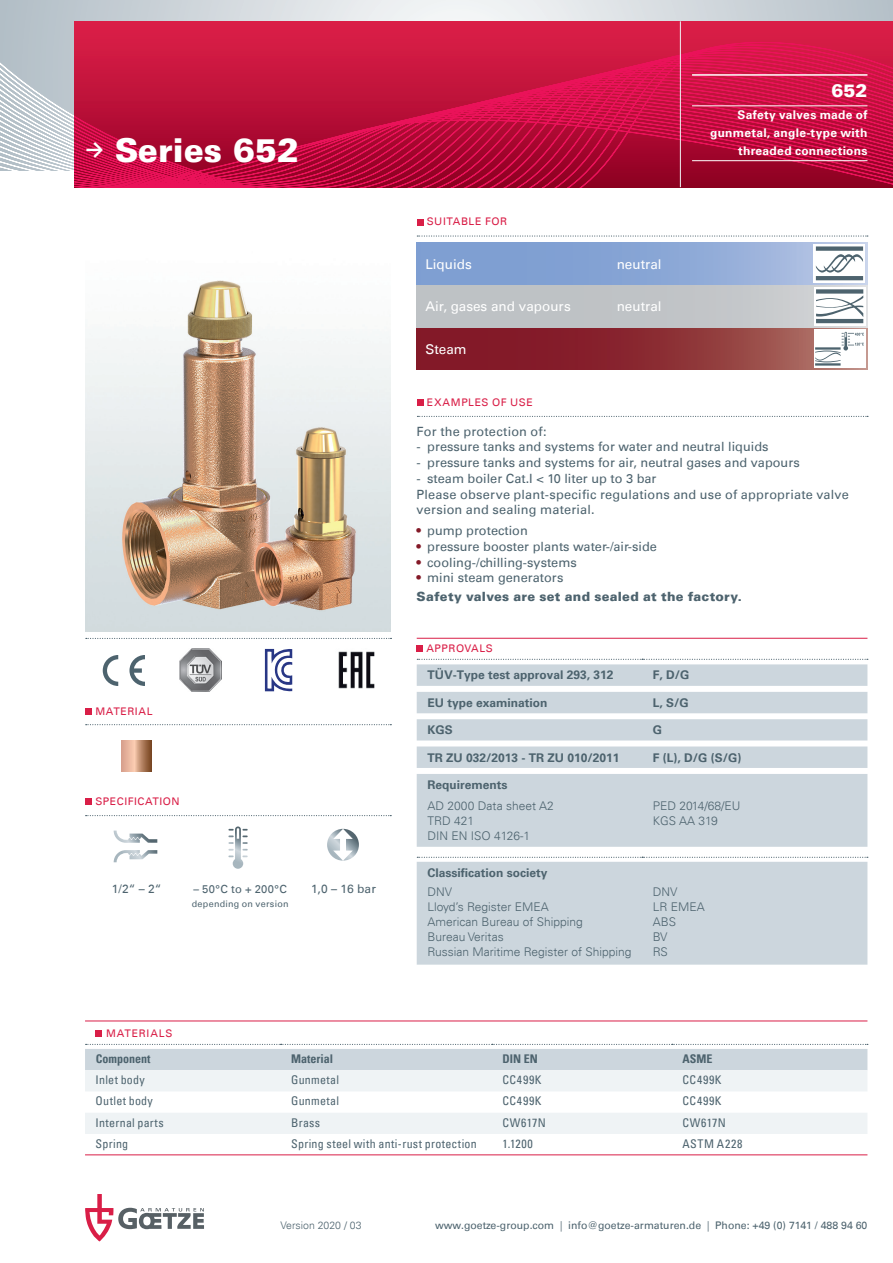
<style>
.page{position:relative;width:893px;height:1263px;background:#fff}
.page>*{position:absolute;margin:0;border:0;box-sizing:border-box;transform-origin:0 0}
.t1{font:900 33px "Univers";color:#fff}
.t2{font:900 18px "Univers";color:#fff}
.t3{font:13.5px "Univers";color:#fff}
.t4{font:12.75px/15.8px "Univers";color:#4d636e}
.t5{font:900 12.75px/18px "Univers";letter-spacing:.02em;color:#4d636e}
.t6{font:300 12px/15px "Univers";color:#4d636e}
.t7{font:condensed 12px "Univers";letter-spacing:.03em;color:#4d636e}
.t8{font:700 12px "Univers";color:#4d636e}
.t9{font:700 12px/18px "Univers";letter-spacing:.025em;color:#fff;text-align:right}
.t10{font:700 condensed 12px "Univers";color:#4d636e}
.t11{font:12px "Univers";color:#4d636e}
.t12{font:condensed 12px "Univers";letter-spacing:.055em;color:#4d636e}
.t13{font:11.25px "Univers";letter-spacing:.03em;color:#4d636e}
.t14{font:10.5px "Univers";color:#4d636e}
.t15{font:10.5px "Univers";letter-spacing:.05em;color:#d91e47}
.t16{font:300 10.5px "Univers";color:#4d636e}
.t17{font:10.5px "Univers";letter-spacing:.08em;color:#d91e47}
.t18{font:9px "Univers";letter-spacing:.03em;color:#4d636e}
.s1{color:#831927}
.s2{font-weight:400;color:#831927}
.s3{font-weight:400}
.s4{font-weight:300}
</style>
<div class="page">
<svg style="left:74px;top:0;width:819px;height:21px;background:#d7dde1"></svg>
<svg style="left:0;top:0;width:74px;height:170px;background:#c4cdd4"></svg>
<svg style="left:74px;top:21px;width:819px;height:166px;background:#c4113e"></svg>
<hr style="left:680px;top:21px;width:1px;height:166px;background:#eff3f5">
<svg style="left:417px;top:328px;width:451px;height:42px;background:#8d3037"></svg>
<div style="left:417px;top:285px;width:451px;height:43px;background:linear-gradient(to bottom,#c1c4c7,#c3c6c9)"></div>
<svg style="left:417px;top:242px;width:451px;height:43px;background:#8ba7d6"></svg>
<svg style="left:417px;top:235px;width:451px;height:2px"></svg>
<svg style="left:86px;top:724px;width:305px;height:1px"></svg>
<svg style="left:86px;top:815px;width:305px;height:1px"></svg>
<svg style="left:86px;top:638px;width:305px;height:1px"></svg>
<svg style="left:85px;top:1194px;width:119px;height:47px"></svg>
<svg style="left:228px;top:826px;width:20px;height:43px"></svg>
<svg style="left:121px;top:741px;width:30px;height:31px"></svg>
<svg style="left:129px;top:655px;width:16px;height:31px"></svg>
<svg style="left:103px;top:655px;width:15px;height:31px"></svg>
<img style="left:179px;top:649px;width:43px;height:42px">
<svg style="left:265px;top:649px;width:27px;height:42px"></svg>
<img style="left:338px;top:651px;width:37px;height:38px">
<img style="left:85px;top:280px;width:306px;height:351px">
<div style="left:814px;top:330px;width:51px;height:38px;background:#fff"></div>
<svg style="left:815px;top:332px;width:49px;height:34px"></svg>
<div style="left:814px;top:287px;width:51px;height:38px;background:linear-gradient(to right,#dadfe1,#dadfe1)"></div>
<svg style="left:816px;top:289px;width:47px;height:34px"></svg>
<svg style="left:813px;top:244px;width:52px;height:39px"></svg>
<svg style="left:816px;top:246px;width:47px;height:34px"></svg>
<svg style="left:114px;top:830px;width:43px;height:32px"></svg>
<svg style="left:327px;top:829px;width:32px;height:32px"></svg>
<hr style="left:692px;top:74px;width:175px;height:2px;background:#fff">
<hr style="left:692px;top:105px;width:175px;height:1px;background:#fff">
<hr style="left:692px;top:160px;width:175px;height:1px;background:#fff">
<hr style="left:85px;top:1020px;width:782px;height:1px;background:#d91e47">
<svg style="left:96px;top:1031px;width:6px;height:6px"></svg>
<svg style="left:85px;top:1070px;width:782px;height:64px;fill:#eff3f5"></svg>
<svg style="left:85px;top:1044px;width:783px;height:26px"></svg>
<hr style="left:85px;top:1154px;width:782px;height:1px;background:#d91e47">
<hr style="left:417px;top:638px;width:450px;height:1px;background:#d91e47">
<svg style="left:417px;top:645px;width:6px;height:6px"></svg>
<svg style="left:417px;top:659px;width:451px;height:27px"></svg>
<svg style="left:417px;top:692px;width:450px;height:48px;background:#d2dbe1"></svg>
<div style="left:417px;top:746px;width:450px;height:22px;background:#ccd6dd"></div>
<div style="left:417px;top:774px;width:450px;height:73px;background:#ccd6dd"></div>
<div style="left:417px;top:862px;width:450px;height:103px;background:#ccd6dd"></div>
<svg style="left:417px;top:857px;width:451px;height:1px"></svg>
<svg style="left:417px;top:399px;width:6px;height:6px"></svg>
<svg style="left:417px;top:416px;width:451px;height:1px"></svg>
<svg style="left:417px;top:219px;width:6px;height:6px"></svg>
<svg style="left:85px;top:798px;width:6px;height:6px"></svg>
<div style="left:85px;top:708px;width:6px;height:7px;background:#d91e47"></div>
<h1 class="t1" style="left:85px;top:129px;width:215px"><sup>→</sup> Series 652</h1>
<p class="t15" style="left:95px;top:705px;width:59px">MATERIAL</p>
<p class="t15" style="left:95px;top:795px;width:86px">SPECIFICATION</p>
<p class="t11" style="left:112px;top:882px;width:51px">1/2“ – 2“</p>
<p class="t13" style="left:194px;top:882px;width:95px">– 50°C to + 200°C</p>
<p class="t18" style="left:192px;top:898px;width:98px">depending on version</p>
<p class="t11" style="left:311px;top:882px;width:66px">1,0 – 16 bar</p>
<p class="t15" style="left:427px;top:215px;width:82px">SUITABLE FOR</p>
<p class="t3" style="left:425px;top:256px;width:48px">Liquids</p>
<p class="t3" style="left:425px;top:298px;width:147px">Air, gases and vapours</p>
<p class="t3" style="left:425px;top:341px;width:43px">Steam</p>
<p class="t15" style="left:427px;top:396px;width:108px">EXAMPLES OF USE</p>
<p class="t3" style="left:617px;top:256px;width:47px">neutral</p>
<p class="t3" style="left:617px;top:298px;width:47px">neutral</p>
<h2 class="t2" style="left:831px;top:79px;width:38px">652</h2>
<p class="t9" style="left:710px;top:107px;width:159px">Safety valves made of gunmetal, angle-type with threaded connections</p>
<p class="t4" style="left:417px;top:423px;width:132px">For the protection of:</p>
<p class="t4" style="left:417px;top:439px;width:353px">- pressure tanks and systems for water and neutral liquids</p>
<p class="t4" style="left:417px;top:455px;width:385px">- pressure tanks and systems for air, neutral gases and vapours</p>
<p class="t4" style="left:417px;top:470px;width:434px">- steam boiler Cat.I &lt; 10 liter up to 3 bar<br>Please observe plant-specific regulations and use of appropriate valve version and sealing material.</p>
<p class="t4" style="left:417px;top:523px;width:113px"><span class="s1">•</span> pump protection</p>
<p class="t4" style="left:417px;top:539px;width:242px"><span class="s1">•</span> pressure booster plants water-/air-side</p>
<p class="t4" style="left:417px;top:554px;width:162px"><span class="s1">•</span> cooling-/chilling-systems</p>
<p class="t5" style="left:417px;top:569px;width:327px"><span class="s2">•</span> <span class="s3">mini steam generators<br></span>Safety valves are set and sealed at the factory.</p>
<p class="t15" style="left:427px;top:642px;width:68px">APPROVALS</p>
<p class="t8" style="left:427px;top:668px;width:188px">TÜV-Type test approval 293, 312</p>
<p class="t8" style="left:653px;top:668px;width:38px">F, D/G</p>
<p class="t8" style="left:427px;top:695px;width:122px">EU type examination</p>
<p class="t8" style="left:653px;top:695px;width:38px">L, S/G</p>
<p class="t8" style="left:427px;top:723px;width:27px">KGS</p>
<p class="t8" style="left:653px;top:723px;width:11px">G</p>
<p class="t8" style="left:427px;top:750px;width:194px">TR ZU 032/2013 - TR ZU 010/2011</p>
<p class="t8" style="left:653px;top:750px;width:90px">F (L), D/G (S/G)</p>
<p class="t8" style="left:427px;top:778px;width:82px">Requirements</p>
<p class="t6" style="left:427px;top:799px;width:128px">AD 2000 Data sheet A2<br>TRD 421<br>DIN EN ISO 4126-1</p>
<p class="t6" style="left:653px;top:799px;width:89px;line-height:14.4px">PED 2014/68/EU<br>KGS AA 319</p>
<p class="t8" style="left:427px;top:865px;width:122px">Classification society</p>
<p class="t6" style="left:427px;top:884px;width:206px">DNV<br>Lloyd’s Register EMEA<br>American Bureau of Shipping<br>Bureau Veritas<br>Russian Maritime Register of Shipping</p>
<p class="t6" style="left:653px;top:884px;width:54px">DNV<br>LR EMEA<br>ABS<br>BV<br>RS</p>
<p class="t17" style="left:106px;top:1027px;width:68px">MATERIALS</p>
<p class="t10" style="left:96px;top:1051px;width:56px">Component</p>
<p class="t10" style="left:291px;top:1051px;width:43px">Material</p>
<p class="t10" style="left:502px;top:1051px;width:37px">DIN EN</p>
<p class="t10" style="left:682px;top:1051px;width:31px">ASME</p>
<p class="t7" style="left:96px;top:1072px;width:51px">Inlet body</p>
<p class="t7" style="left:291px;top:1072px;width:49px">Gunmetal</p>
<p class="t7" style="left:502px;top:1072px;width:41px">CC499K</p>
<p class="t7" style="left:682px;top:1072px;width:41px">CC499K</p>
<p class="t7" style="left:96px;top:1093px;width:59px">Outlet body</p>
<p class="t7" style="left:291px;top:1093px;width:49px">Gunmetal</p>
<p class="t7" style="left:502px;top:1093px;width:41px">CC499K</p>
<p class="t7" style="left:682px;top:1093px;width:41px">CC499K</p>
<p class="t7" style="left:96px;top:1115px;width:70px">Internal parts</p>
<p class="t7" style="left:291px;top:1115px;width:30px">Brass</p>
<p class="t7" style="left:502px;top:1115px;width:45px">CW617N</p>
<p class="t7" style="left:682px;top:1115px;width:45px">CW617N</p>
<p class="t7" style="left:96px;top:1136px;width:34px">Spring</p>
<p class="t7" style="left:291px;top:1136px;width:187px">Spring steel with anti-rust protection</p>
<p class="t7" style="left:502px;top:1136px;width:32px">1.1200</p>
<p class="t12" style="left:682px;top:1136px;width:62px">ASTM A228</p>
<p class="t16" style="left:281px;top:1219px;width:82px">Version 2020 / 03</p>
<p class="t14" style="left:435px;top:1219px;width:434px">www.goetze-group.com <span class="s4">|</span> info@goetze-armaturen.de <span class="s4">|</span> Phone: +49 (0) 7141 / 488 94 60</p>
</div>
